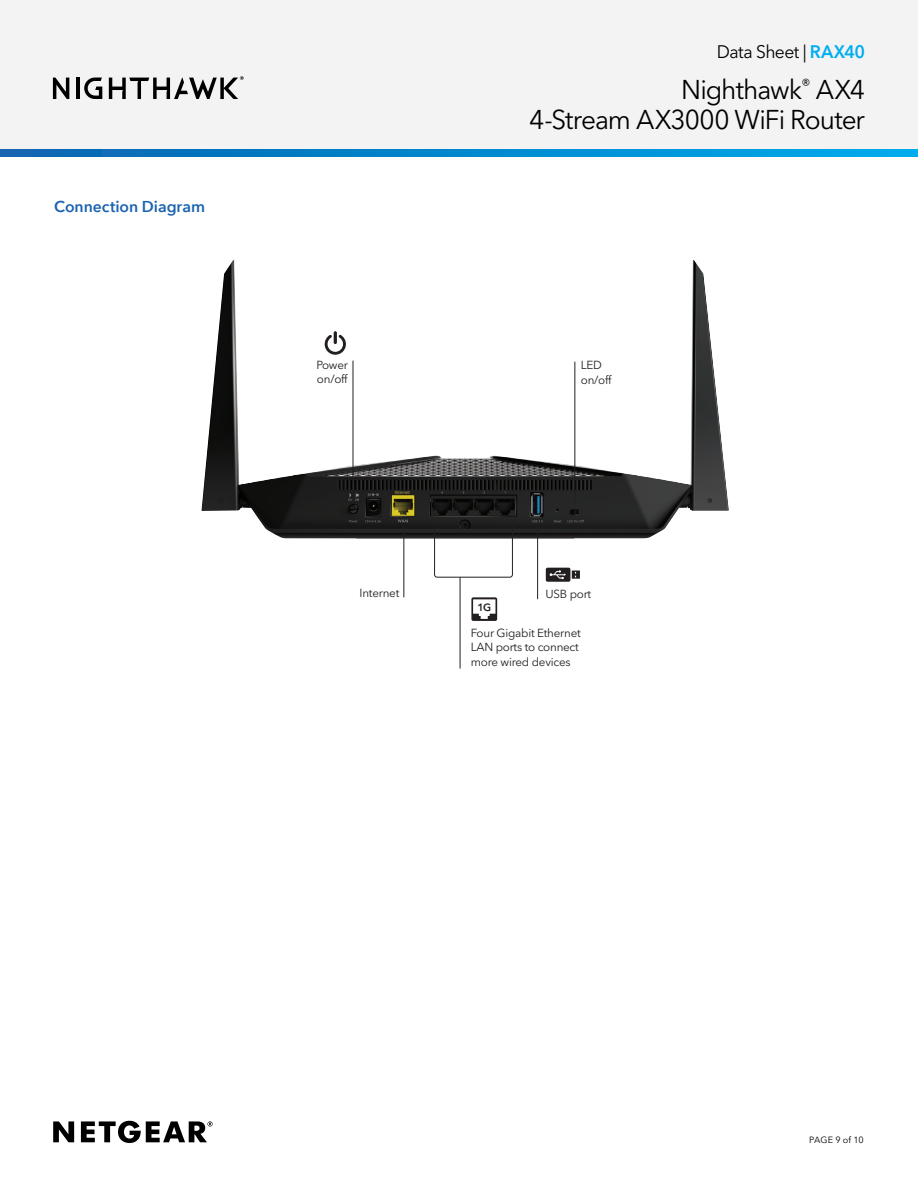
<style>
.page{position:relative;width:918px;height:1188px;background:#fff}
.page>*{position:absolute;margin:0;border:0;box-sizing:border-box;transform-origin:0 0}
.t1{font:27px/30px "Avenir Next LT Pro";letter-spacing:-.035em;color:#000001;text-align:right}
.t2{font:18px "Avenir Next LT Pro";letter-spacing:-.03em;color:#000001}
.Sub_Heads_Blue{font:600 15.75px "Avenir Next";color:#1b63b0}
.t3{font:11.55px/14.4px "Avenir Next LT Pro";letter-spacing:-.02em;color:#231f20}
.t4{font:600 10.5px "Avenir Next LT Pro";color:#231f20}
.t5{font:9px "Avenir Next LT Pro";letter-spacing:.005em;color:#000001}
.s1{font-weight:600;color:#00aeef}
</style>
<div class="page">
<div style="left:0;top:0;width:918px;height:156px;background:#f3f3f3"></div>
<svg style="left:53px;top:1121px;width:160px;height:22px"></svg>
<svg style="left:53px;top:78px;width:16px;height:21px"></svg>
<hr style="left:76px;top:78px;width:3px;height:21px;background:#000001">
<svg style="left:84px;top:78px;width:18px;height:21px"></svg>
<svg style="left:109px;top:76px;width:135px;height:23px"></svg>
<svg style="left:0;top:149px;width:918px;height:8px;background:#0287cd"></svg>
<img style="left:201px;top:259px;width:528px;height:280px">
<hr style="left:403px;top:526px;width:1px;height:71px;background:#231f20">
<svg style="left:325px;top:331px;width:21px;height:24px"></svg>
<hr style="left:574px;top:362px;width:1px;height:142px;background:#231f20">
<hr style="left:537px;top:526px;width:1px;height:73px;background:#231f20">
<svg style="left:546px;top:568px;width:34px;height:14px"></svg>
<svg style="left:471px;top:597px;width:26px;height:24px"></svg>
<svg style="left:434px;top:525px;width:79px;height:53px"></svg>
<hr style="left:460px;top:578px;width:1px;height:90px;background:#231f20">
<hr style="left:353px;top:361px;width:1px;height:123px;background:#231f20">
<p class="Sub_Heads_Blue" style="left:54px;top:193px;width:153px">Connection Diagram</p>
<h2 class="t2" style="left:717px;top:41px;width:150px">Data Sheet | <span class="s1">RAX40</span></h2>
<h1 class="t1" style="left:529px;top:75px;width:337px">Nighthawk<sup>®</sup> AX4<br>4-Stream AX3000 WiFi Router</h1>
<p class="t3" style="left:316px;top:358px;width:33px">Power on/off</p>
<p class="t3" style="left:581px;top:358px;width:32px">LED on/off</p>
<p class="t3" style="left:360px;top:586px;width:41px">Internet</p>
<p class="t3" style="left:546px;top:587px;width:47px">USB port</p>
<p class="t3" style="left:471px;top:626px;width:111px">Four Gigabit Ethernet<br>LAN ports to connect more wired devices</p>
<p class="t4" style="left:477px;top:601px;width:15px">1G</p>
<p class="t5" style="left:809px;top:1134px;width:56px">PAGE 9 of 10</p>
</div>
